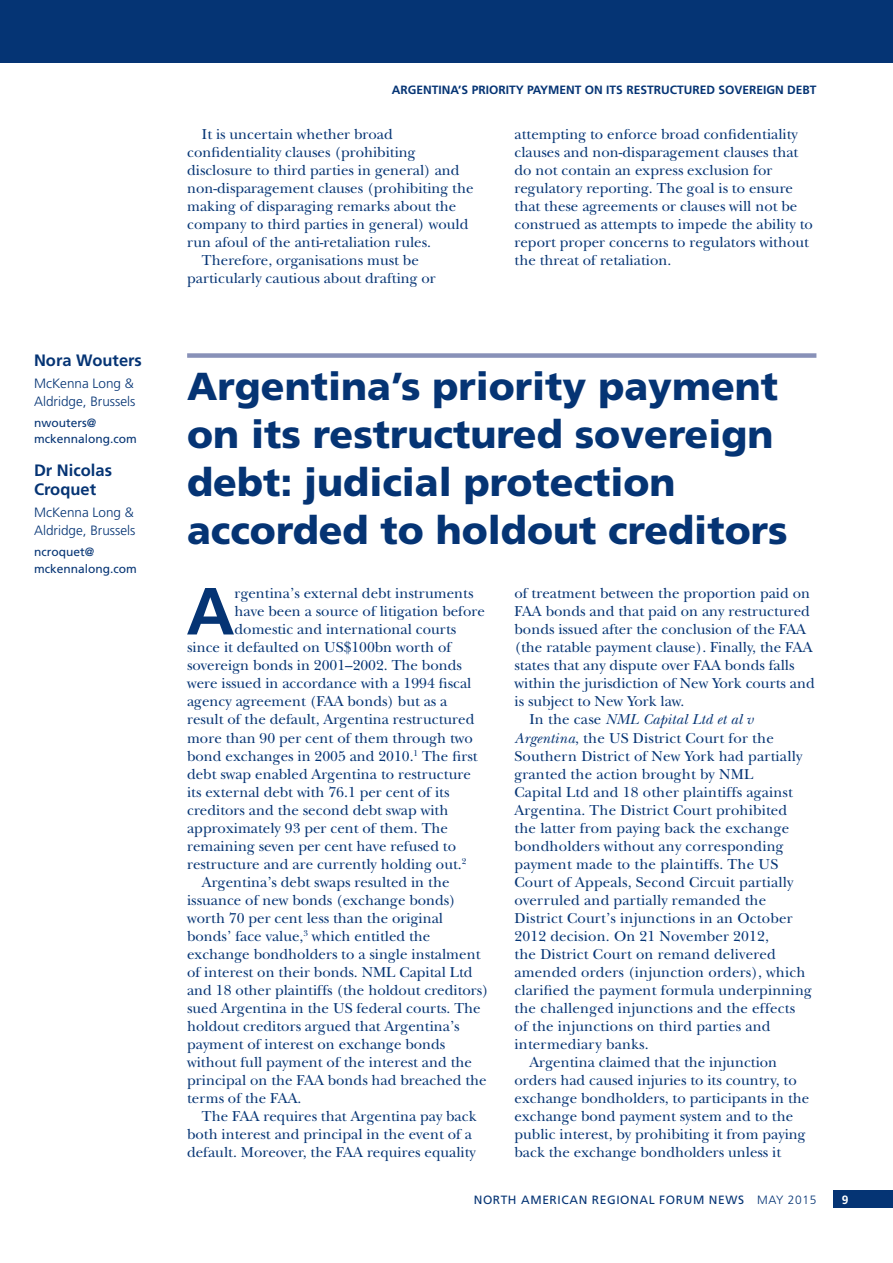
<style>
.page{position:relative;width:893px;height:1263px;background:#fff}
.page>*{position:absolute;margin:0;border:0;box-sizing:border-box;transform-origin:0 0}
.t1{font:700 66.6px "Frutiger";color:#053474}
.t2{font:900 39px/48px "Frutiger";color:#053474}
.t3{font:700 16.5px/19.5px "Frutiger";color:#053474}
.t4{font:15px/18px "New Baskerville";color:#053474}
.t5{font:italic 15px "New Baskerville";letter-spacing:.01em;color:#053474}
.t6{font:300 13.5px/18px "Frutiger";color:#053474}
.t7{font:700 12px "Frutiger";color:#053474}
.t8{font:12px/16.5px "Frutiger";color:#053474}
.t9{font:12px "Frutiger";letter-spacing:.05em;color:#053474}
.t10{font:700 12px "Frutiger";color:#fff}
.s1{font-style:normal}
.s2{font-style:italic}
.s3{font-weight:300}
</style>
<div class="page">
<div style="left:833px;top:1191px;width:60px;height:17px;background:#053474"></div>
<div style="left:0;top:0;width:893px;height:63px;background:#053474"></div>
<div style="left:187px;top:353px;width:629px;height:5px;background:#8891b8"></div>
<p class="t3" style="left:34px;top:350px;width:109px">Nora Wouters</p>
<p class="t6" style="left:34px;top:374px;width:103px">McKenna Long &amp;<br>Aldridge, Brussels</p>
<p class="t8" style="left:34px;top:414px;width:104px">nwouters@ mckennalong.com</p>
<p class="t3" style="left:34px;top:460px;width:79px">Dr Nicolas<br>Croquet</p>
<p class="t6" style="left:34px;top:504px;width:103px">McKenna Long &amp;<br>Aldridge, Brussels</p>
<p class="t8" style="left:34px;top:543px;width:104px">ncroquet@ mckennalong.com</p>
<p class="t7" style="left:392px;top:83px;width:426px">ARGENTINA’S PRIORITY PAYMENT ON ITS RESTRUCTURED SOVEREIGN DEBT</p>
<p class="t4" style="left:202px;top:125px;width:192px">It is uncertain whether broad</p>
<p class="t4" style="left:187px;top:143px;width:230px">confidentiality clauses (prohibiting</p>
<p class="t4" style="left:187px;top:161px;width:274px">disclosure to third parties in general) and</p>
<p class="t4" style="left:187px;top:179px;width:288px">non-disparagement clauses (prohibiting the</p>
<p class="t4" style="left:187px;top:197px;width:271px">making of disparaging remarks about the</p>
<p class="t4" style="left:187px;top:215px;width:283px">company to third parties in general) would</p>
<p class="t4" style="left:187px;top:233px;width:245px">run afoul of the anti-retaliation rules.</p>
<p class="t4" style="left:202px;top:251px;width:218px">Therefore, organisations must be</p>
<p class="t4" style="left:187px;top:269px;width:250px">particularly cautious about drafting or</p>
<p class="t4" style="left:514px;top:125px;width:300px">attempting to enforce broad confidentiality clauses and non-disparagement clauses that do not contain an express exclusion for regulatory reporting. The goal is to ensure that these agreements or clauses will not be construed as attempts to impede the ability to report proper concerns to regulators without the threat of retaliation.</p>
<h2 class="t2" style="left:187px;top:362px;width:602px">Argentina’s priority payment on its restructured sovereign debt: judicial protection accorded to holdout creditors</h2>
<h1 class="t1" style="left:186px;top:572px;width:50px">A</h1>
<p class="t4" style="left:235px;top:584px;width:240px">rgentina’s external debt instruments</p>
<p class="t4" style="left:235px;top:602px;width:252px">have been a source of litigation before</p>
<p class="t4" style="left:235px;top:620px;width:223px">domestic and international courts</p>
<p class="t4" style="left:187px;top:638px;width:266px">since it defaulted on US$100bn worth of</p>
<p class="t4" style="left:187px;top:656px;width:276px">sovereign bonds in 2001–2002. The bonds</p>
<p class="t4" style="left:187px;top:674px;width:286px">were issued in accordance with a 1994 fiscal</p>
<p class="t4" style="left:187px;top:692px;width:262px">agency agreement (FAA bonds) but as a</p>
<p class="t4" style="left:187px;top:710px;width:289px">result of the default, Argentina restructured</p>
<p class="t4" style="left:187px;top:728px;width:287px">more than 90 per cent of them through two</p>
<p class="t4" style="left:187px;top:746px;width:292px">bond exchanges in 2005 and 2010.<sup>1</sup> The first</p>
<p class="t4" style="left:187px;top:764px;width:285px">debt swap enabled Argentina to restructure</p>
<p class="t4" style="left:187px;top:782px;width:264px">its external debt with 76.1 per cent of its</p>
<p class="t4" style="left:187px;top:800px;width:263px">creditors and the second debt swap with</p>
<p class="t4" style="left:187px;top:818px;width:262px">approximately 93 per cent of them. The</p>
<p class="t4" style="left:187px;top:836px;width:271px">remaining seven per cent have refused to</p>
<p class="t4" style="left:187px;top:854px;width:281px">restructure and are currently holding out.<sup>2</sup></p>
<p class="t4" style="left:202px;top:872px;width:249px">Argentina’s debt swaps resulted in the</p>
<p class="t4" style="left:187px;top:890px;width:270px">issuance of new bonds (exchange bonds)</p>
<p class="t4" style="left:187px;top:908px;width:258px">worth 70 per cent less than the original</p>
<p class="t4" style="left:187px;top:926px;width:245px">bonds’ face value,<sup>3</sup> which entitled the</p>
<p class="t4" style="left:187px;top:944px;width:295px">exchange bondholders to a single instalment</p>
<p class="t4" style="left:187px;top:962px;width:287px">of interest on their bonds. NML Capital Ltd</p>
<p class="t4" style="left:187px;top:980px;width:303px">and 18 other plaintiffs (the holdout creditors)</p>
<p class="t4" style="left:187px;top:998px;width:295px">sued Argentina in the US federal courts. The</p>
<p class="t4" style="left:187px;top:1016px;width:274px">holdout creditors argued that Argentina’s</p>
<p class="t4" style="left:187px;top:1034px;width:260px">payment of interest on exchange bonds</p>
<p class="t4" style="left:187px;top:1052px;width:286px">without full payment of the interest and the</p>
<p class="t4" style="left:187px;top:1070px;width:301px">principal on the FAA bonds had breached the</p>
<p class="t4" style="left:187px;top:1088px;width:116px">terms of the FAA.</p>
<p class="t4" style="left:202px;top:1106px;width:276px">The FAA requires that Argentina pay back</p>
<p class="t4" style="left:187px;top:1124px;width:286px">both interest and principal in the event of a</p>
<p class="t4" style="left:187px;top:1142px;width:290px">default. Moreover, the FAA requires equality</p>
<p class="t4" style="left:514px;top:584px;width:297px">of treatment between the proportion paid on</p>
<p class="t4" style="left:514px;top:602px;width:297px">FAA bonds and that paid on any restructured</p>
<p class="t4" style="left:514px;top:620px;width:293px">bonds issued after the conclusion of the FAA</p>
<p class="t4" style="left:514px;top:638px;width:300px">(the ratable payment clause). Finally, the FAA</p>
<p class="t4" style="left:514px;top:656px;width:281px">states that any dispute over FAA bonds falls</p>
<p class="t4" style="left:514px;top:674px;width:302px">within the jurisdiction of New York courts and</p>
<p class="t4" style="left:514px;top:692px;width:171px">is subject to New York law.</p>
<p class="t5" style="left:529px;top:711px;width:226px"><span class="s1">In the case</span> NML Capital Ltd et al v</p>
<p class="t4" style="left:514px;top:728px;width:261px"><span class="s2">Argentina</span>, the US District Court for the</p>
<p class="t4" style="left:514px;top:746px;width:289px">Southern District of New York had partially</p>
<p class="t4" style="left:514px;top:764px;width:240px">granted the action brought by NML</p>
<p class="t4" style="left:514px;top:782px;width:280px">Capital Ltd and 18 other plaintiffs against</p>
<p class="t4" style="left:514px;top:800px;width:274px">Argentina. The District Court prohibited</p>
<p class="t4" style="left:514px;top:818px;width:276px">the latter from paying back the exchange</p>
<p class="t4" style="left:514px;top:836px;width:271px">bondholders without any corresponding</p>
<p class="t4" style="left:514px;top:854px;width:265px">payment made to the plaintiffs. The US</p>
<p class="t4" style="left:514px;top:872px;width:280px">Court of Appeals, Second Circuit partially</p>
<p class="t4" style="left:514px;top:890px;width:253px">overruled and partially remanded the</p>
<p class="t4" style="left:514px;top:908px;width:280px">District Court’s injunctions in an October</p>
<p class="t4" style="left:514px;top:926px;width:256px">2012 decision. On 21 November 2012,</p>
<p class="t4" style="left:514px;top:944px;width:263px">the District Court on remand delivered</p>
<p class="t4" style="left:514px;top:962px;width:292px">amended orders (injunction orders), which</p>
<p class="t4" style="left:514px;top:980px;width:299px">clarified the payment formula underpinning</p>
<p class="t4" style="left:514px;top:998px;width:282px">the challenged injunctions and the effects</p>
<p class="t4" style="left:514px;top:1016px;width:258px">of the injunctions on third parties and</p>
<p class="t4" style="left:514px;top:1034px;width:136px">intermediary banks.</p>
<p class="t4" style="left:529px;top:1052px;width:249px">Argentina claimed that the injunction</p>
<p class="t4" style="left:514px;top:1070px;width:284px">orders had caused injuries to its country, to</p>
<p class="t4" style="left:514px;top:1088px;width:296px">exchange bondholders, to participants in the</p>
<p class="t4" style="left:514px;top:1106px;width:280px">exchange bond payment system and to the</p>
<p class="t4" style="left:514px;top:1124px;width:293px">public interest, by prohibiting it from paying</p>
<p class="t4" style="left:514px;top:1142px;width:268px">back the exchange bondholders unless it</p>
<p class="t9" style="left:474px;top:1193px;width:344px">NORTH AMERICAN REGIONAL FORUM NEWS <span class="s3">MAY 2015</span></p>
<p class="t10" style="left:842px;top:1193px;width:8px">9</p>
</div>
